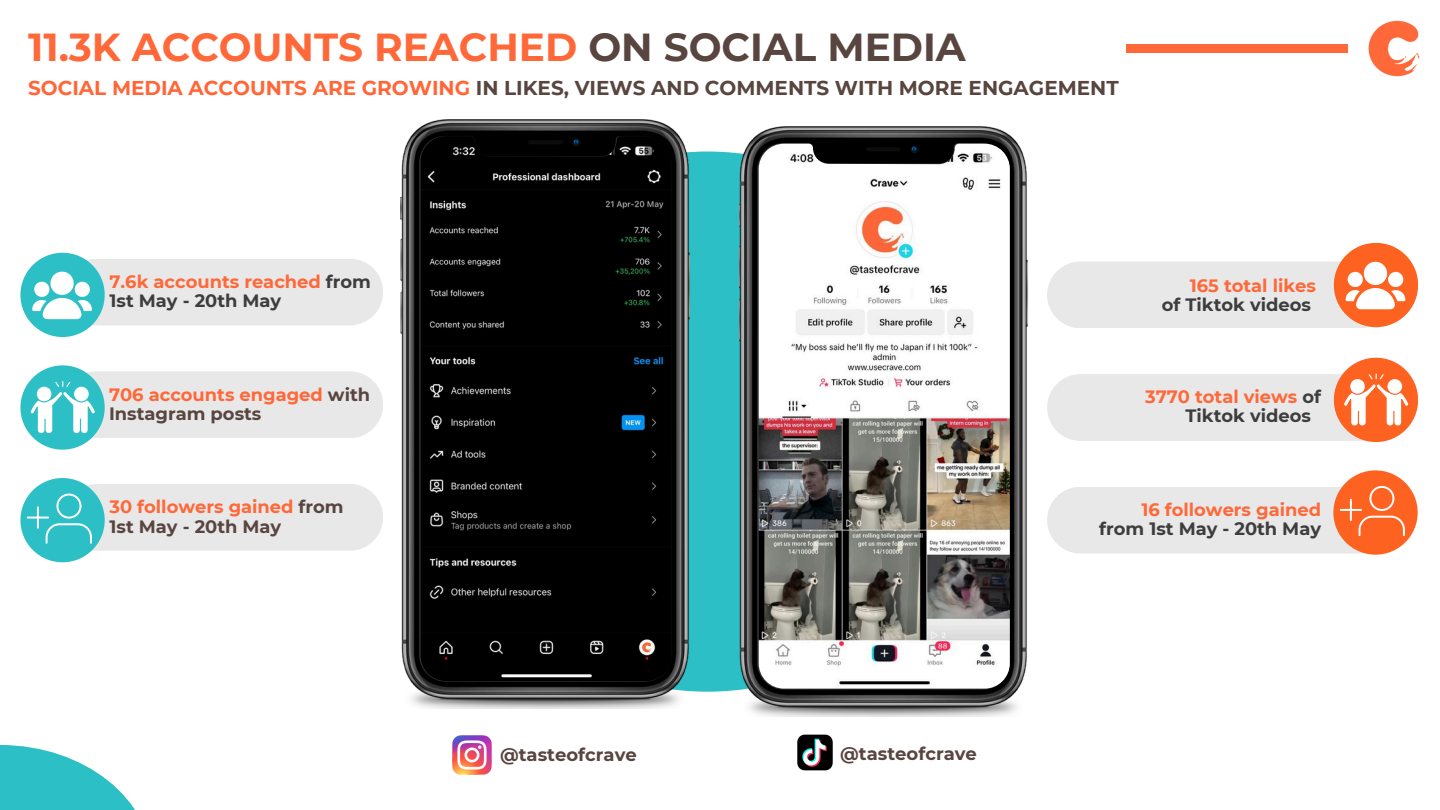
<style>
.page{position:relative;width:1440px;height:810px;background:#fff}
.page>*{position:absolute;margin:0;border:0;box-sizing:border-box;transform-origin:0 0}
.t1{font:700 39px "Montserrat";color:#ff6839}
.t2{font:700 20px "Montserrat";color:#594540}
.t3{font:700 18px "Montserrat";color:#594540}
.t4{font:700 17.9px/18.8px "Montserrat";color:#ff6839}
.t5{font:700 17.9px/18.8px "Montserrat";color:#3d3d3d;text-align:right}
.t6{font:700 17.9px "Montserrat";color:#594540}
.s1{color:#594540}
.s2{color:#ff6738}
.s3{color:#3d3d3d}
.s4{color:#ff6839}
</style>
<div class="page">
<svg style="left:0;top:745px;width:135px;height:65px;fill:#2cbfc6"></svg>
<img style="left:1368px;top:20px;width:52px;height:57px">
<div style="left:437px;top:152px;width:541px;height:540px;background:#2cbfc6;border-radius:50%"></div>
<img style="left:401px;top:119px;width:290px;height:590px">
<img style="left:421px;top:136px;width:251px;height:545px">
<img style="left:797px;top:734px;width:36px;height:37px">
<img style="left:452px;top:736px;width:39px;height:39px">
<div style="left:1126px;top:45px;width:222px;height:8px;background:#ff6839"></div>
<div style="left:64px;top:259px;width:319px;height:66px;background:#e8e8e8;border-radius:33px"></div>
<div style="left:20px;top:253px;width:85px;height:84px;background:#2cbfc6;border-radius:50%"></div>
<div style="left:64px;top:371px;width:319px;height:67px;background:#e8e8e8;border-radius:33px"></div>
<div style="left:20px;top:365px;width:85px;height:85px;background:#2cbfc6;border-radius:50%"></div>
<div style="left:64px;top:484px;width:319px;height:67px;background:#e8e8e8;border-radius:33px"></div>
<div style="left:20px;top:478px;width:85px;height:84px;background:#2cbfc6;border-radius:50%"></div>
<svg style="left:32px;top:272px;width:60px;height:47px"></svg>
<svg style="left:30px;top:381px;width:65px;height:53px"></svg>
<svg style="left:27px;top:494px;width:65px;height:50px"></svg>
<img style="left:739px;top:127px;width:290px;height:589px">
<img style="left:759px;top:144px;width:251px;height:545px">
<div style="left:1047px;top:261px;width:347px;height:67px;background:#e8e8e8;border-radius:33px"></div>
<div style="left:1334px;top:243px;width:84px;height:84px;background:#fd6220;border-radius:50%"></div>
<div style="left:1047px;top:374px;width:347px;height:67px;background:#e8e8e8;border-radius:33px"></div>
<div style="left:1334px;top:358px;width:84px;height:84px;background:#fd6220;border-radius:50%"></div>
<div style="left:1047px;top:487px;width:347px;height:67px;background:#e8e8e8;border-radius:33px"></div>
<svg style="left:1346px;top:262px;width:59px;height:47px"></svg>
<svg style="left:1344px;top:373px;width:64px;height:53px"></svg>
<div style="left:1333px;top:470px;width:85px;height:85px;background:#fd6220;border-radius:50%"></div>
<svg style="left:1340px;top:486px;width:65px;height:50px"></svg>
<h2 class="t1" style="left:28px;top:23px;width:939px">11.3K ACCOUNTS REACHED <span class="s1">ON SOCIAL MEDIA</span></h2>
<p class="t2" style="left:28px;top:76px;width:1092px"><span class="s2">SOCIAL MEDIA ACCOUNTS ARE GROWING</span> IN LIKES, VIEWS AND COMMENTS WITH MORE ENGAGEMENT</p>
<p class="t4" style="left:110px;top:273px;width:263px">7.6k accounts reached <span class="s3">from<br>1st May - 20th May</span></p>
<p class="t4" style="left:109px;top:385px;width:263px;line-height:19.1px">706 accounts engaged <span class="s1">with<br>Instagram posts</span></p>
<p class="t4" style="left:1190px;top:276px;width:128px">165 total likes</p>
<p class="t5" style="left:1162px;top:295px;width:151px">of Tiktok videos</p>
<p class="t4" style="left:1186px;top:388px;width:137px;text-indent:-40px">3770 total views <span class="s3">of<br>Tiktok videos</span></p>
<p class="t4" style="left:110px;top:498px;width:236px">30 followers gained <span class="s1">from</span></p>
<p class="t6" style="left:110px;top:515px;width:173px">1st May - 20th May</p>
<p class="t3" style="left:500px;top:743px;width:138px">@tasteofcrave</p>
<p class="t3" style="left:840px;top:743px;width:138px">@tasteofcrave</p>
<p class="t5" style="left:1099px;top:500px;width:223px"><span class="s4">16 followers gained </span>from 1st May - 20th May</p>
</div>
